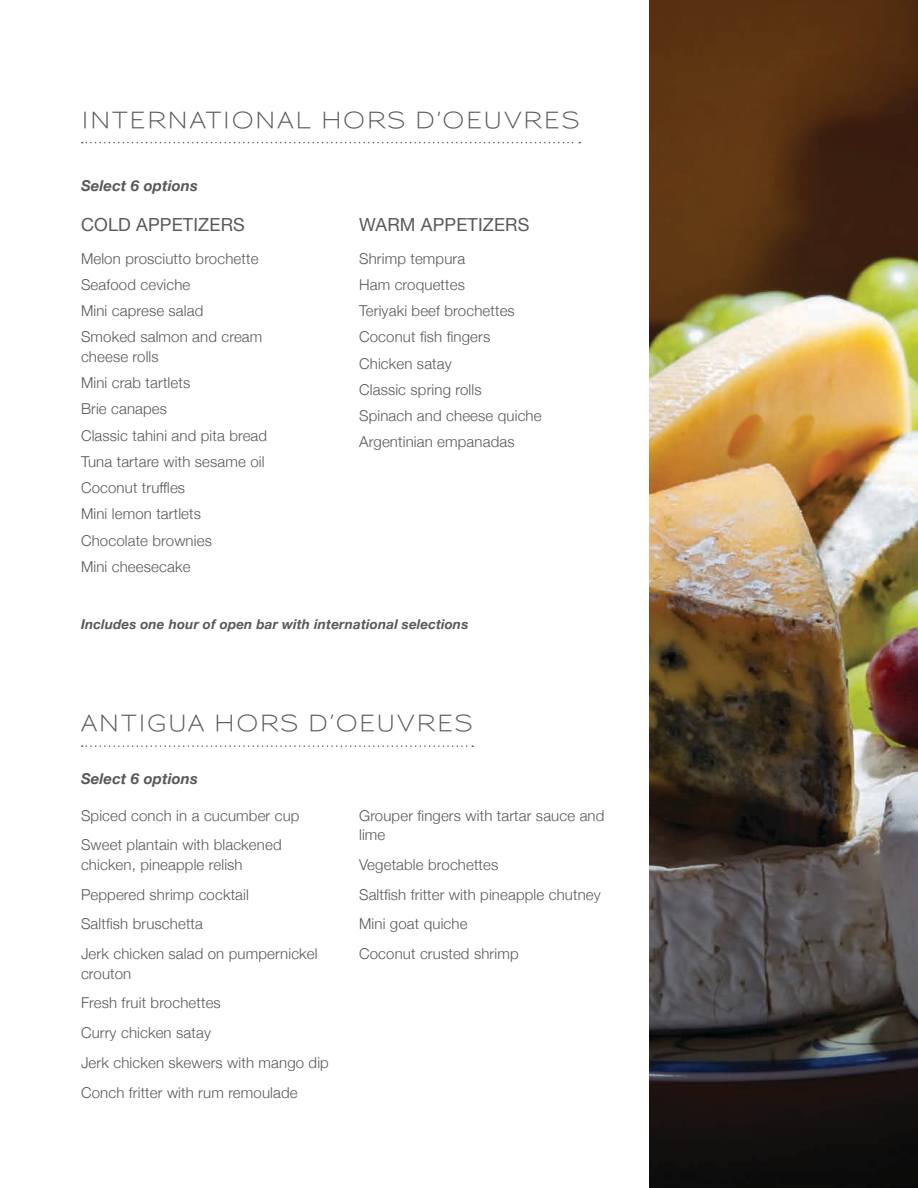
<style>
.page{position:relative;width:918px;height:1188px;background:#fff}
.page>*{position:absolute;margin:0;border:0;box-sizing:border-box;transform-origin:0 0}
.t1{font:600 22.5px "Sansumi";letter-spacing:.055em;color:#58595b;scale:1.04 1}
.t2{font:18px "Helvetica Neue";letter-spacing:.01em;color:#58595b}
.t3{font:300 15px/26.2px "Helvetica Neue";letter-spacing:.01em;color:#58595b}
.t4{font:italic 700 15px "Helvetica Neue";letter-spacing:.01em;color:#58595b}
.t5{font:italic 700 13.5px "Helvetica Neue";letter-spacing:.01em;color:#58595b}
</style>
<div class="page">
<svg style="left:82px;top:745px;width:391px;height:2px"></svg>
<svg style="left:82px;top:142px;width:498px;height:1px"></svg>
<img style="left:649px;top:0;width:269px;height:1188px">
<h1 class="t1" style="left:81px;top:108px;width:481px">INTERNATIONAL HORS D’OEUVRES</h1>
<p class="t4" style="left:81px;top:174px;width:118px">Select 6 options</p>
<p class="t2" style="left:81px;top:211px;width:165px">COLD APPETIZERS</p>
<p class="t3" style="left:81px;top:244px;width:183px">Melon prosciutto brochette<br>Seafood ceviche<br>Mini caprese salad<br>Smoked salmon and cream</p>
<p class="t3" style="left:81px;top:342px;width:188px">cheese rolls<br>Mini crab tartlets<br>Brie canapes<br>Classic tahini and pita bread<br>Tuna tartare with sesame oil<br>Coconut truffles<br>Mini lemon tartlets<br>Chocolate brownies<br>Mini cheesecake</p>
<p class="t2" style="left:359px;top:211px;width:172px">WARM APPETIZERS</p>
<p class="t3" style="left:359px;top:244px;width:184px">Shrimp tempura<br>Ham croquettes<br>Teriyaki beef brochettes<br>Coconut fish fingers<br>Chicken satay<br>Classic spring rolls<br>Spinach and cheese quiche<br>Argentinian empanadas</p>
<p class="t5" style="left:81px;top:613px;width:389px">Includes one hour of open bar with international selections</p>
<p class="t1" style="left:81px;top:712px;width:378px">ANTIGUA HORS D’OEUVRES</p>
<p class="t4" style="left:81px;top:767px;width:118px">Select 6 options</p>
<p class="t3" style="left:81px;top:801px;width:220px">Spiced conch in a cucumber cup</p>
<p class="t3" style="left:81px;top:834px;width:202px;line-height:19.5px">Sweet plantain with blackened chicken, pineapple relish</p>
<p class="t3" style="left:81px;top:878px;width:238px;line-height:29.7px">Peppered shrimp cocktail<br>Saltfish bruschetta<br>Jerk chicken salad on pumpernickel</p>
<p class="t3" style="left:81px;top:957px;width:249px;line-height:29.7px">crouton<br>Fresh fruit brochettes<br>Curry chicken satay<br>Jerk chicken skewers with mango dip<br>Conch fritter with rum remoulade</p>
<p class="t3" style="left:359px;top:804px;width:247px;line-height:19.5px">Grouper fingers with tartar sauce and lime</p>
<p class="t3" style="left:359px;top:849px;width:243px;line-height:29.7px">Vegetable brochettes<br>Saltfish fritter with pineapple chutney<br>Mini goat quiche<br>Coconut crusted shrimp</p>
</div>
